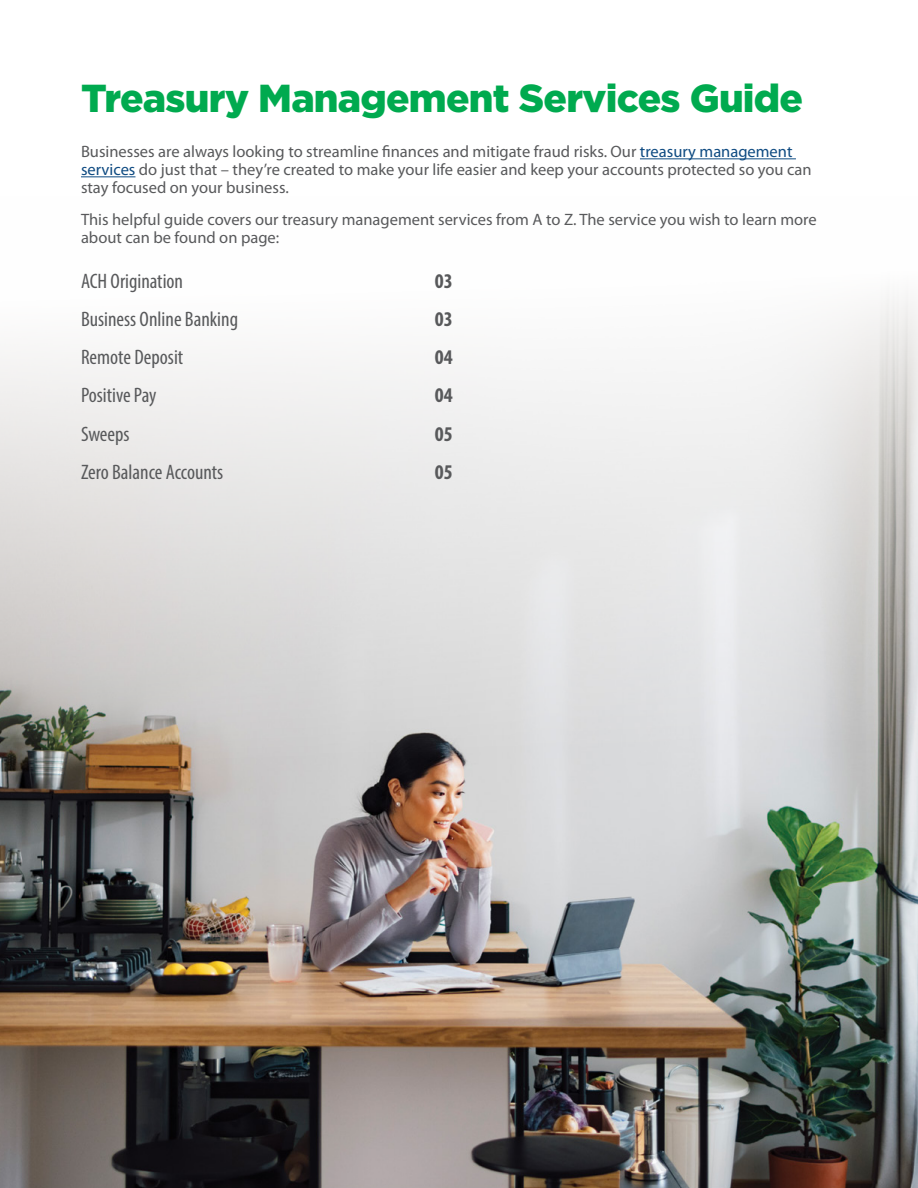
<style>
.page{position:relative;width:918px;height:1188px;background:#fff}
.page>*{position:absolute;margin:0;border:0;box-sizing:border-box;transform-origin:0 0}
.t1{font:900 39px "Gotham";letter-spacing:-.02em;color:#00aa4f}
.t2{font:condensed 21px "Myriad Pro";color:#58595b}
.t3{font:700 condensed 21px "Myriad Pro";color:#58595b}
.t4{font:16.5px/18px "Myriad Pro";color:#58595b}
.s1{color:#0f4b82}
</style>
<div class="page">
<img style="left:0;top:294px;width:918px;height:894px">
<hr style="left:640px;top:158px;width:156px;height:1px;background:#0f4b82">
<hr style="left:81px;top:176px;width:54px;height:1px;background:#0f4b82">
<h1 class="t1" style="left:81px;top:72px;width:724px">Treasury Management Services Guide</h1>
<p class="t4" style="left:81px;top:143px;width:732px">Businesses are always looking to streamline finances and mitigate fraud risks. Our <span class="s1">treasury management services</span> do just that – they’re created to make your life easier and keep your accounts protected so you can stay focused on your business.</p>
<p class="t4" style="left:81px;top:210px;width:737px">This helpful guide covers our treasury management services from A to Z. The service you wish to learn more about can be found on page:</p>
<p class="t2" style="left:81px;top:268px;width:104px">ACH Origination</p>
<p class="t3" style="left:435px;top:268px;width:19px">03</p>
<p class="t2" style="left:81px;top:306px;width:159px">Business Online Banking</p>
<p class="t3" style="left:435px;top:306px;width:19px">03</p>
<p class="t2" style="left:81px;top:345px;width:104px">Remote Deposit</p>
<p class="t3" style="left:435px;top:344px;width:19px">04</p>
<p class="t2" style="left:81px;top:383px;width:77px">Positive Pay</p>
<p class="t3" style="left:435px;top:382px;width:19px">04</p>
<p class="t2" style="left:81px;top:421px;width:50px">Sweeps</p>
<p class="t3" style="left:435px;top:421px;width:19px">05</p>
<p class="t2" style="left:81px;top:459px;width:144px">Zero Balance Accounts</p>
<p class="t3" style="left:435px;top:459px;width:19px">05</p>
</div>
